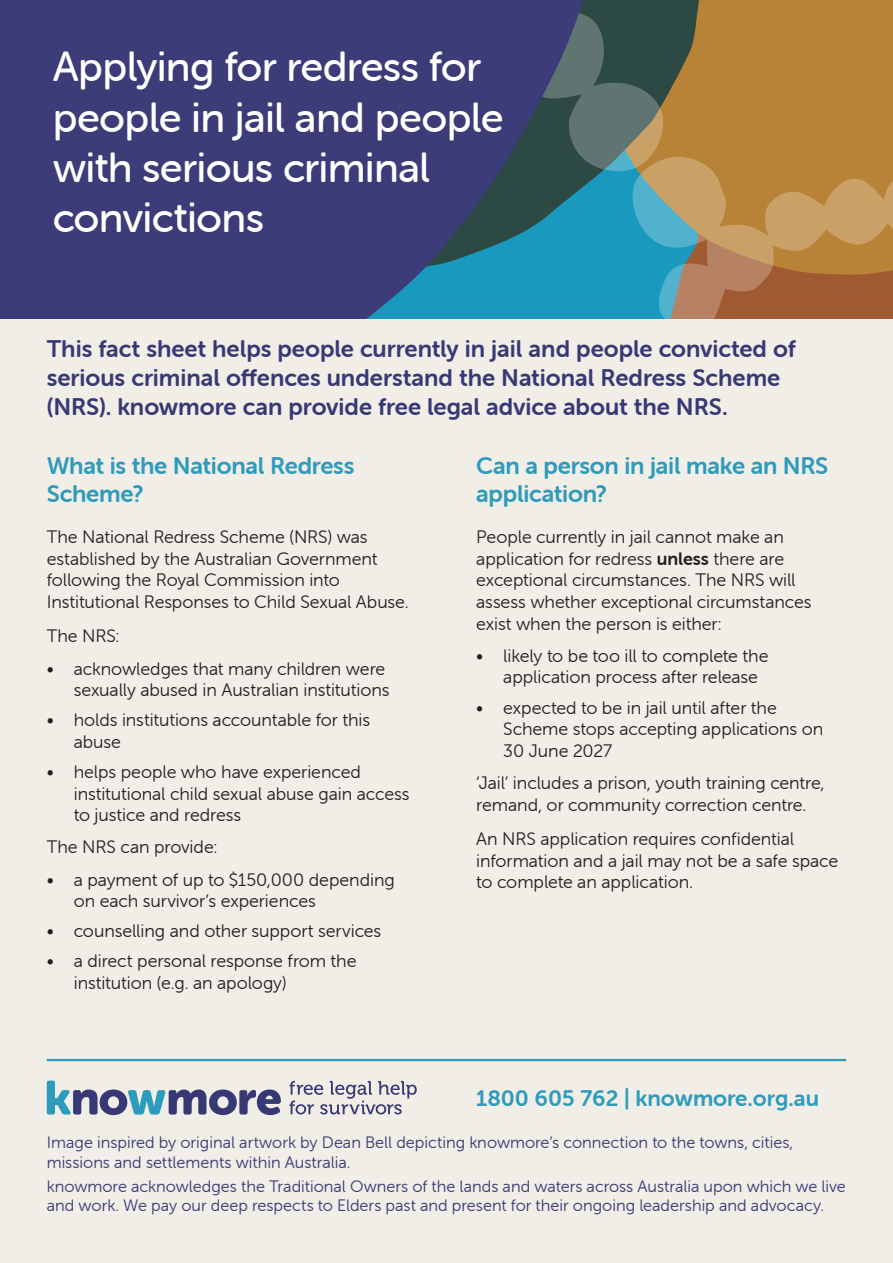
<style>
.page{position:relative;width:893px;height:1263px;background:#f1ede7}
.page>*{position:absolute;margin:0;border:0;box-sizing:border-box;transform-origin:0 0}
.t1{font:42px/50.4px "Museo Sans Rounded 500";letter-spacing:-.015em;color:#fff}
.Intro_text{font:24px/28.8px "Museo Sans Rounded 700";color:#373975}
.t2{font:24px/28.8px "Museo Sans Rounded 700";letter-spacing:-.01em;color:#2d9bbc}
.Footer_tagline{font:22.5px "Museo Sans Rounded 700";color:#2d9bbc}
.Bullet{font:18px/21.6px "Museo Sans Rounded 300";letter-spacing:-.005em;color:#231f20}
.Footer_text{font:16.5px/19.8px "Museo Sans Rounded 300";color:#373975}
.s1{font-family:"Museo Sans Rounded 700"}
</style>
<div class="page">
<svg style="left:592px;top:3px;width:36px;height:174px;background:#496765"></svg>
<svg style="left:628px;top:0;width:265px;height:319px;background:#a2824d"></svg>
<svg style="left:0;top:0;width:592px;height:319px;background:#38457a"></svg>
<hr style="left:47px;top:1059px;width:799px;height:2px;background:#2d9bbc">
<svg style="left:47px;top:1080px;width:234px;height:35px"></svg>
<svg style="left:289px;top:1081px;width:128px;height:33px"></svg>
<h1 class="t1" style="left:53px;top:42px;width:452px">Applying for redress for people in jail and people with serious criminal convictions</h1>
<p class="Intro_text" style="left:47px;top:334px;width:751px">This fact sheet helps people currently in jail and people convicted of serious criminal offences understand the National Redress Scheme (NRS). knowmore can provide free legal advice about the NRS.</p>
<h2 class="t2" style="left:47px;top:451px;width:309px">What is the National Redress<br>Scheme?</h2>
<p class="Bullet" style="left:47px;top:526px;width:364px">The National Redress Scheme (NRS) was established by the Australian Government following the Royal Commission into Institutional Responses to Child Sexual Abuse.</p>
<p class="Bullet" style="left:47px;top:625px;width:74px">The NRS:</p>
<p class="Bullet" style="left:47px;top:658px;width:344px;text-align:right">• acknowledges that many children were sexually abused in Australian institutions</p>
<p class="Bullet" style="left:74px;top:709px;width:298px;text-indent:-27px">• holds institutions accountable for this abuse</p>
<p class="Bullet" style="left:74px;top:761px;width:337px;text-indent:-27px">• helps people who have experienced institutional child sexual abuse gain access to justice and redress</p>
<p class="Bullet" style="left:47px;top:837px;width:172px">The NRS can provide:</p>
<p class="Bullet" style="left:74px;top:869px;width:323px;text-indent:-27px">• a payment of up to $150,000 depending on each survivor’s experiences</p>
<p class="Bullet" style="left:47px;top:920px;width:336px">• counselling and other support services</p>
<p class="Bullet" style="left:74px;top:951px;width:284px;text-indent:-27px">• a direct personal response from the institution (e.g. an apology)</p>
<h2 class="t2" style="left:476px;top:451px;width:354px">Can a person in jail make an NRS application?</h2>
<p class="Bullet" style="left:476px;top:526px;width:337px">People currently in jail cannot make an application for redress <span class="s1">unless</span> there are exceptional circumstances. The NRS will assess whether exceptional circumstances exist when the person is either:</p>
<p class="Bullet" style="left:503px;top:645px;width:267px;text-indent:-27px">• likely to be too ill to complete the application process after release</p>
<p class="Bullet" style="left:503px;top:697px;width:321px;text-indent:-27px">• expected to be in jail until after the<br>Scheme stops accepting applications on<br>30 June 2027</p>
<p class="Bullet" style="left:476px;top:772px;width:350px">‘Jail’ includes a prison, youth training centre, remand, or community correction centre.</p>
<p class="Bullet" style="left:476px;top:828px;width:363px">An NRS application requires confidential information and a jail may not be a safe space to complete an application.</p>
<p class="Footer_tagline" style="left:476px;top:1086px;width:344px">1800 605 762 | knowmore.org.au</p>
<p class="Footer_text" style="left:47px;top:1132px;width:748px">Image inspired by original artwork by Dean Bell depicting knowmore’s connection to the towns, cities, missions and settlements within Australia.</p>
<p class="Footer_text" style="left:47px;top:1176px;width:801px">knowmore acknowledges the Traditional Owners of the lands and waters across Australia upon which we live and work. We pay our deep respects to Elders past and present for their ongoing leadership and advocacy.</p>
</div>
